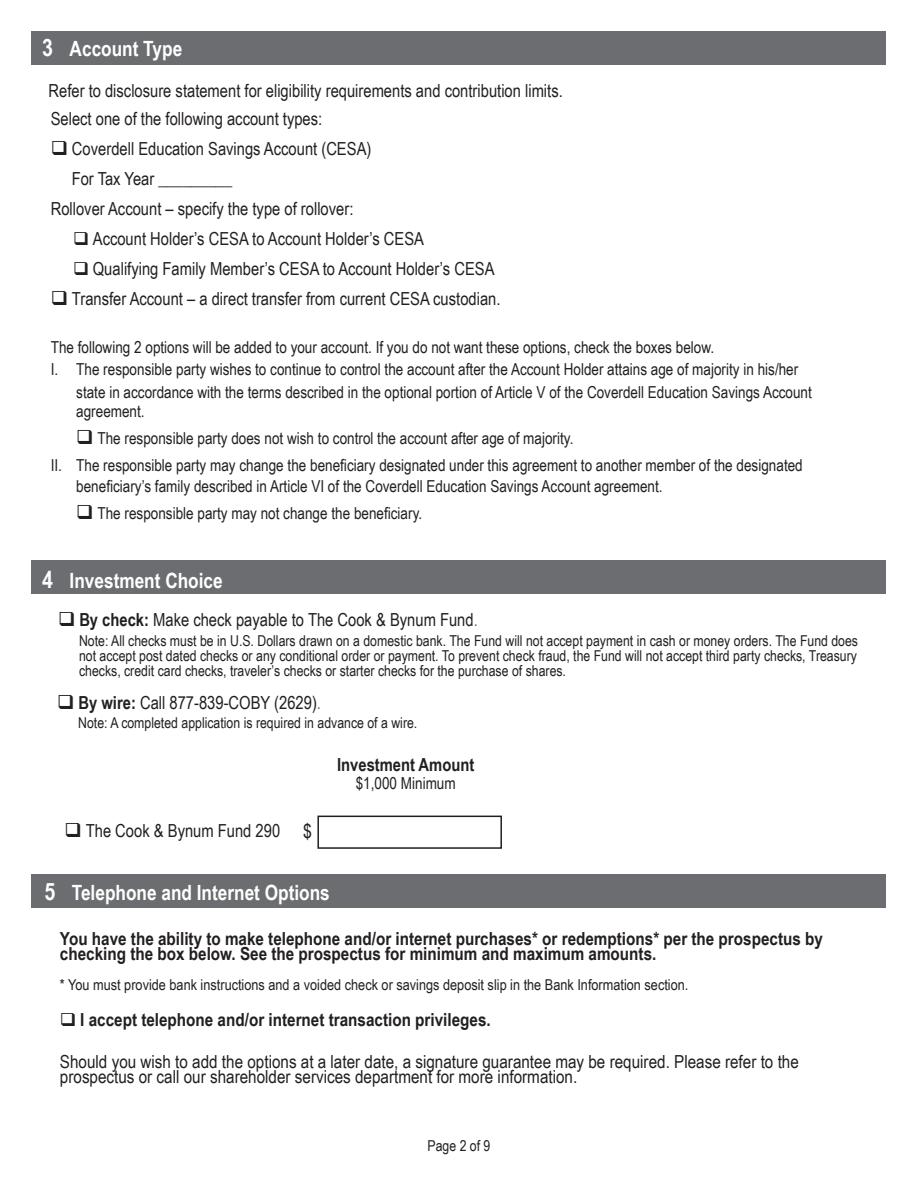
<style>
.page{position:relative;width:918px;height:1188px;background:#fff}
.page>*{position:absolute;margin:0;border:0;box-sizing:border-box;transform-origin:0 0}
.t1{font:700 21px "Arial Narrow";color:#fff}
.t2{font:19.5px "Arial Narrow";color:#231f20}
.t3{font:18px/15px "Arial Narrow";color:#231f20}
.t4{font:700 18px "Arial Narrow";color:#231f20}
.t5{font:16.5px/22.5px "Arial Narrow";color:#231f20}
.t6{font:15px/15px "Arial Narrow";color:#231f20;text-align:justify}
.s1{font-size:24px}
.s2{font-weight:700}
.s3{color:#6c6d70}
</style>
<div class="page">
<div style="left:317px;top:816px;width:185px;height:33px;border:2px solid #231f20"></div>
<div style="left:32px;top:874px;width:854px;height:34px;background:#6c6d70"></div>
<div style="left:32px;top:560px;width:854px;height:34px;background:#6c6d70"></div>
<div style="left:32px;top:32px;width:854px;height:33px;background:#6c6d70"></div>
<p class="t1" style="left:42px;top:33px;width:141px"><span class="s1">3</span> Account Type</p>
<p class="t3" style="left:48px;top:82px;width:516px">Refer to disclosure statement for eligibility requirements and contribution limits.</p>
<p class="t3" style="left:51px;top:110px;width:273px">Select one of the following account types:</p>
<p class="t3" style="left:51px;top:140px;width:322px">❑ Coverdell Education Savings Account (CESA)</p>
<p class="t3" style="left:72px;top:170px;width:162px">For Tax Year _________</p>
<p class="t3" style="left:51px;top:200px;width:304px">Rollover Account – specify the type of rollover:</p>
<p class="t3" style="left:73px;top:230px;width:352px">❑ Account Holder’s CESA to Account Holder’s CESA</p>
<p class="t3" style="left:73px;top:260px;width:423px">❑ Qualifying Family Member’s CESA to Account Holder’s CESA</p>
<p class="t3" style="left:51px;top:290px;width:451px">❑ Transfer Account – a direct transfer from current CESA custodian.</p>
<p class="t5" style="left:51px;top:335px;width:665px">The following 2 options will be added to your account. If you do not want these options, check the boxes below.</p>
<p class="t5" style="left:76px;top:358px;width:737px;text-indent:-26px">I. The responsible party wishes to continue to control the account after the Account Holder attains age of majority in his/her state in accordance with the terms described in the optional portion of Article V of the Coverdell Education Savings Account</p>
<p class="t5" style="left:76px;top:400px;width:70px">agreement.</p>
<p class="t5" style="left:76px;top:427px;width:499px">❑ The responsible party does not wish to control the account after age of majority.</p>
<p class="t5" style="left:76px;top:455px;width:728px;line-height:21px;text-indent:-26px">II. The responsible party may change the beneficiary designated under this agreement to another member of the designated beneficiary’s family described in Article VI of the Coverdell Education Savings Account agreement.</p>
<p class="t5" style="left:76px;top:502px;width:347px">❑ The responsible party may not change the beneficiary.</p>
<p class="t1" style="left:42px;top:565px;width:182px"><span class="s1">4</span> Investment Choice</p>
<p class="t3" style="left:58px;top:612px;width:421px">❑ <span class="s2">By check:</span> Make check payable to The Cook &amp; Bynum Fund<span class="s3">.</span></p>
<p class="t6" style="left:79px;top:632px;width:781px">Note: All checks must be in U.S. Dollars drawn on a domestic bank. The Fund will not accept payment in cash or money orders. The Fund does not accept post dated checks or any conditional order or payment. To prevent check fraud, the Fund will not accept third party checks, Treasury checks, credit card checks, traveler’s checks or starter checks for the purchase of shares.</p>
<p class="t3" style="left:57px;top:694px;width:265px">❑ <span class="s2">By wire:</span> Call 877-839-COBY (2629)<span class="s3">.</span></p>
<p class="t6" style="left:78px;top:715px;width:341px">Note: A completed application is required in advance of a wire.</p>
<p class="t3" style="left:64px;top:823px;width:217px">❑ The Cook &amp; Bynum Fund 290</p>
<p class="t2" style="left:303px;top:817px;width:10px">$</p>
<p class="t4" style="left:337px;top:751px;width:139px">Investment Amount</p>
<p class="t5" style="left:356px;top:772px;width:102px">$1,000 Minimum</p>
<p class="t1" style="left:44px;top:877px;width:287px"><span class="s1">5</span> Telephone and Internet Options</p>
<p class="t4" style="left:60px;top:925px;width:765px">You have the ability to make telephone and/or internet purchases* or redemptions* per the prospectus by</p>
<p class="t4" style="left:60px;top:940px;width:598px">checking the box below. See the prospectus for minimum and maximum amounts.</p>
<p class="t6" style="left:60px;top:976px;width:630px">* You must provide bank instructions and a voided check or savings deposit slip in the Bank Information section.</p>
<p class="t4" style="left:60px;top:1006px;width:432px">❑ I accept telephone and/or internet transaction privileges.</p>
<p class="t3" style="left:60px;top:1053px;width:740px">Should you wish to add the options at a later date, a signature guarantee may be required. Please refer to the prospectus or call our shareholder services department for more information.</p>
<p class="t6" style="left:428px;top:1138px;width:64px">Page 2 of 9</p>
</div>
